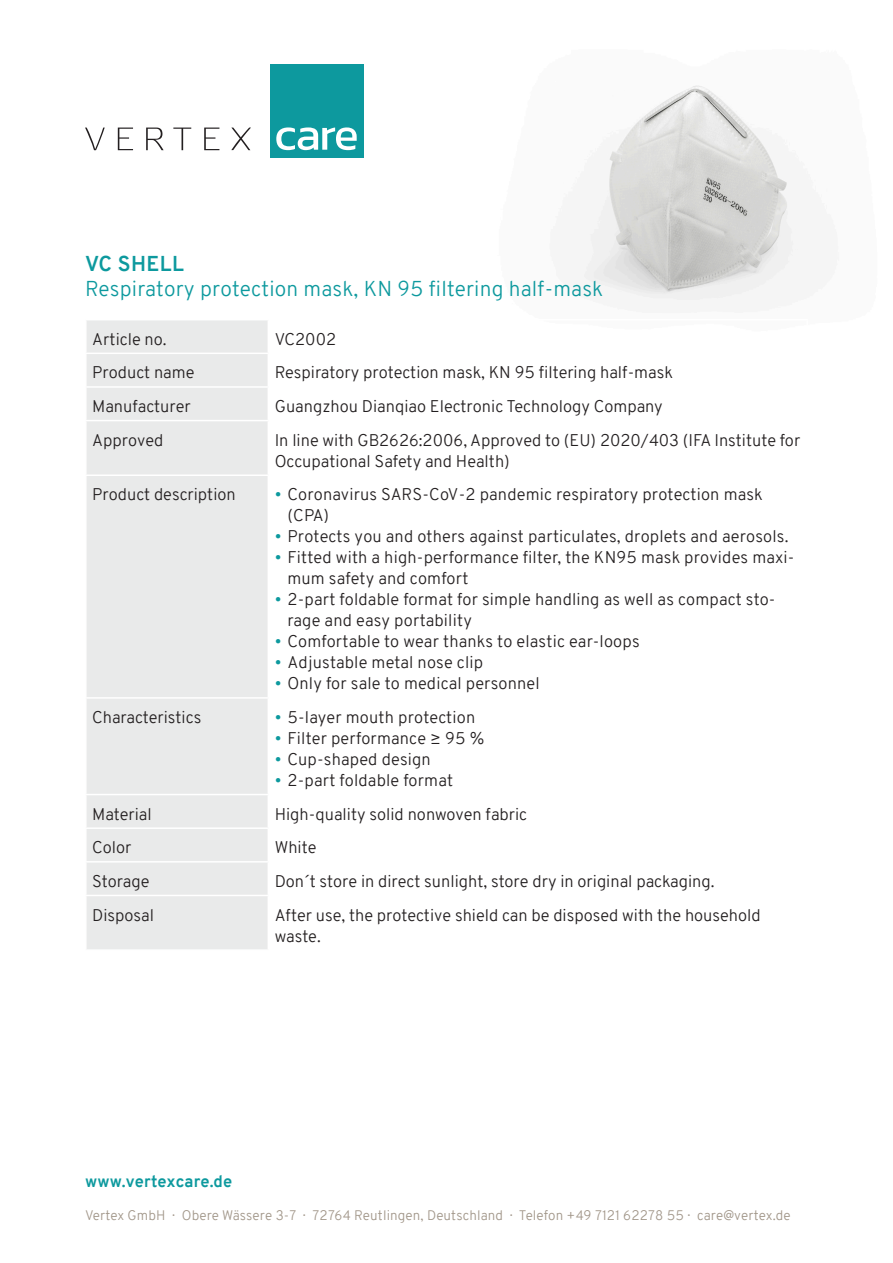
<style>
.page{position:relative;width:893px;height:1263px;background:#fff}
.page>*{position:absolute;margin:0;border:0;box-sizing:border-box;transform-origin:0 0}
.t1{font:300 21px/25.5px "Overpass";letter-spacing:.01em;color:#0d999e}
.t2{font:300 16.5px/21px "Overpass";color:#231f20}
.t3{font:700 16.5px "Overpass";letter-spacing:.005em;color:#0d999e}
.t4{font:300 13.5px "Overpass";letter-spacing:.01em;color:#a19689}
.s1{font-weight:700}
.s2{color:#0d999e}
</style>
<div class="page">
<img style="left:584px;top:85px;width:214px;height:215px">
<div style="left:270px;top:64px;width:94px;height:93px;background:#0d999e"></div>
<svg style="left:85px;top:128px;width:166px;height:22px"></svg>
<svg style="left:276px;top:127px;width:81px;height:23px"></svg>
<div style="left:87px;top:320px;width:181px;height:629px;background:#e9eaea"></div>
<hr style="left:85px;top:353px;width:183px;height:1px;background:#fff">
<hr style="left:85px;top:386px;width:183px;height:2px;background:#fff">
<hr style="left:85px;top:420px;width:183px;height:1px;background:#fff">
<hr style="left:85px;top:474px;width:183px;height:2px;background:#fff">
<hr style="left:85px;top:697px;width:183px;height:2px;background:#fff">
<hr style="left:85px;top:794px;width:183px;height:1px;background:#fff">
<hr style="left:85px;top:827px;width:183px;height:2px;background:#fff">
<hr style="left:85px;top:861px;width:183px;height:1px;background:#fff">
<hr style="left:85px;top:895px;width:183px;height:1px;background:#fff">
<p class="t1" style="left:85px;top:251px;width:519px"><span class="s1">VC SHELL<br></span>Respiratory protection mask, KN 95 filtering half-mask</p>
<p class="t2" style="left:92px;top:329px;width:76px">Article no.</p>
<p class="t2" style="left:275px;top:329px;width:63px">VC2002</p>
<p class="t2" style="left:92px;top:362px;width:104px">Product name</p>
<p class="t2" style="left:275px;top:362px;width:400px">Respiratory protection mask, KN 95 filtering half-mask</p>
<p class="t2" style="left:92px;top:396px;width:100px">Manufacturer</p>
<p class="t2" style="left:275px;top:396px;width:390px">Guangzhou Dianqiao Electronic Technology Company</p>
<p class="t2" style="left:92px;top:430px;width:73px">Approved</p>
<p class="t2" style="left:275px;top:430px;width:527px">In line with GB2626:2006, Approved to (EU) 2020/403 (IFA Institute for<br>Occupational Safety and Health)</p>
<p class="t2" style="left:92px;top:484px;width:145px">Product description</p>
<p class="t2" style="left:287px;top:484px;width:477px;text-indent:-13px"><span class="s2">•</span> Coronavirus SARS-CoV-2 pandemic respiratory protection mask (CPA)</p>
<p class="t2" style="left:275px;top:526px;width:515px"><span class="s2">•</span> Protects you and others against particulates, droplets and aerosols.</p>
<p class="t2" style="left:287px;top:547px;width:509px;text-indent:-13px"><span class="s2">•</span> Fitted with a high-performance filter, the KN95 mask provides maxi&shy;mum safety and comfort</p>
<p class="t2" style="left:287px;top:589px;width:490px;text-indent:-13px"><span class="s2">•</span> 2-part foldable format for simple handling as well as compact sto&shy;rage and easy portability</p>
<p class="t2" style="left:275px;top:631px;width:366px"><span class="s2">•</span> Comfortable to wear thanks to elastic ear-loops</p>
<p class="t2" style="left:275px;top:652px;width:210px"><span class="s2">•</span> Adjustable metal nose clip</p>
<p class="t2" style="left:275px;top:673px;width:266px"><span class="s2">•</span> Only for sale to medical personnel</p>
<p class="t2" style="left:92px;top:707px;width:111px">Characteristics</p>
<p class="t2" style="left:275px;top:707px;width:202px"><span class="s2">•</span> 5-layer mouth protection</p>
<p class="t2" style="left:275px;top:728px;width:211px"><span class="s2">•</span> Filter performance ≥ 95 %</p>
<p class="t2" style="left:275px;top:749px;width:158px"><span class="s2">•</span> Cup-shaped design</p>
<p class="t2" style="left:275px;top:770px;width:180px"><span class="s2">•</span> 2-part foldable format</p>
<p class="t2" style="left:92px;top:803px;width:61px">Material</p>
<p class="t2" style="left:275px;top:803px;width:254px">High-quality solid nonwoven fabric</p>
<p class="t2" style="left:92px;top:837px;width:41px">Color</p>
<p class="t2" style="left:275px;top:837px;width:43px">White</p>
<p class="t2" style="left:92px;top:871px;width:59px">Storage</p>
<p class="t2" style="left:275px;top:871px;width:441px">Don´t store in direct sunlight, store dry in original packaging.</p>
<p class="t2" style="left:92px;top:904px;width:63px">Disposal</p>
<p class="t2" style="left:275px;top:904px;width:487px">After use, the protective shield can be disposed with the household waste.</p>
<p class="t3" style="left:85px;top:1170px;width:149px">www.vertexcare.de</p>
<p class="t4" style="left:85px;top:1206px;width:707px">Vertex GmbH · Obere Wässere 3-7 · 72764 Reutlingen, Deutschland · Telefon +49 7121 62278 55 · care@vertex.de</p>
</div>
